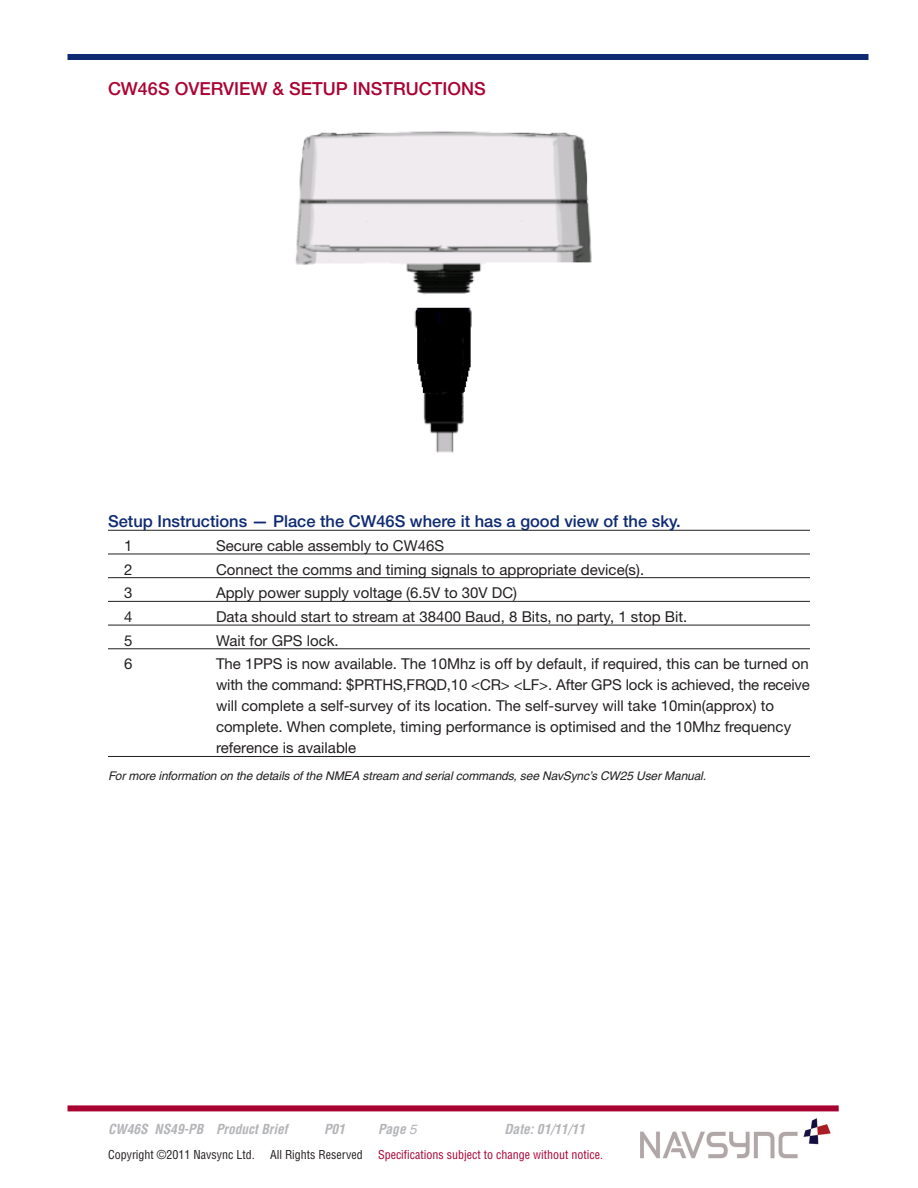
<style>
.page{position:relative;width:918px;height:1188px;background:#fff}
.page>*{position:absolute;margin:0;border:0;box-sizing:border-box;transform-origin:0 0}
.Subhead_1{font:500 18px "Helvetica Neue";color:#ab0333}
.Table_Body_Text{font:500 16.5px "Helvetica Neue";color:#0e2a72}
.Table_Body_Text-2{font:15px/21px "Helvetica Neue";color:#231f20}
.t1{font:italic 700 condensed 13.5px "Helvetica";color:#b4b5b8}
.NOTES{font:italic 12px "Helvetica";letter-spacing:-.01em;color:#231f20}
.t2{font:condensed 12px "Helvetica";color:#a90332}
.t3{font:condensed 12px "Helvetica";color:#231f20}
.s1{font-weight:400;font-stretch:normal}
</style>
<div class="page">
<img style="left:640px;top:1118px;width:191px;height:41px">
<div style="left:68px;top:1105px;width:771px;height:6px;background:#a90332"></div>
<div style="left:68px;top:54px;width:800px;height:6px;background:#0e2a72"></div>
<hr style="left:108px;top:530px;width:702px;height:1px;background:#231f20">
<hr style="left:108px;top:554px;width:702px;height:1px;background:#231f20">
<hr style="left:108px;top:577px;width:702px;height:1px;background:#231f20">
<hr style="left:108px;top:601px;width:702px;height:1px;background:#231f20">
<hr style="left:108px;top:625px;width:702px;height:1px;background:#231f20">
<hr style="left:108px;top:648px;width:702px;height:1px;background:#231f20">
<hr style="left:108px;top:756px;width:702px;height:1px;background:#231f20">
<img style="left:295px;top:131px;width:297px;height:322px">
<p class="Subhead_1" style="left:108px;top:78px;width:379px">CW46S OVERVIEW &amp; SETUP INSTRUCTIONS</p>
<p class="Table_Body_Text" style="left:108px;top:511px;width:574px">Setup Instructions — Place the CW46S where it has a good view of the sky.</p>
<p class="Table_Body_Text-2" style="left:124px;top:535px;width:10px">1</p>
<p class="Table_Body_Text-2" style="left:216px;top:535px;width:230px">Secure cable assembly to CW46S</p>
<p class="Table_Body_Text-2" style="left:124px;top:559px;width:10px">2</p>
<p class="Table_Body_Text-2" style="left:216px;top:559px;width:430px">Connect the comms and timing signals to appropriate device(s).</p>
<p class="Table_Body_Text-2" style="left:124px;top:582px;width:10px">3</p>
<p class="Table_Body_Text-2" style="left:216px;top:582px;width:303px">Apply power supply voltage (6.5V to 30V DC)</p>
<p class="Table_Body_Text-2" style="left:124px;top:606px;width:10px">4</p>
<p class="Table_Body_Text-2" style="left:216px;top:606px;width:473px">Data should start to stream at 38400 Baud, 8 Bits, no party, 1 stop Bit.</p>
<p class="Table_Body_Text-2" style="left:124px;top:630px;width:10px">5</p>
<p class="Table_Body_Text-2" style="left:216px;top:630px;width:124px">Wait for GPS lock.</p>
<p class="Table_Body_Text-2" style="left:124px;top:653px;width:10px">6</p>
<p class="Table_Body_Text-2" style="left:216px;top:653px;width:596px">The 1PPS is now available. The 10Mhz is off by default, if required, this can be turned on with the command: $PRTHS,FRQD,10 &lt;CR&gt; &lt;LF&gt;. After GPS lock is achieved, the receive will complete a self-survey of its location. The self-survey will take 10min(approx) to complete. When complete, timing performance is optimised and the 10Mhz frequency reference is available</p>
<p class="NOTES" style="left:108px;top:769px;width:600px">For more information on the details of the NMEA stream and serial commands, see NavSync’s CW25 User Manual.</p>
<p class="t1" style="left:108px;top:1121px;width:181px">CW46S NS49-PB Product Brief</p>
<p class="t1" style="left:324px;top:1121px;width:23px">P01</p>
<p class="t1" style="left:378px;top:1121px;width:40px">Page <span class="s1">5</span></p>
<p class="t1" style="left:504px;top:1121px;width:82px">Date: 01/11/11</p>
<p class="t3" style="left:108px;top:1147px;width:148px">Copyright ©2011 Navsync Ltd.</p>
<p class="t3" style="left:270px;top:1147px;width:94px">All Rights Reserved</p>
<p class="t2" style="left:378px;top:1147px;width:227px">Specifications subject to change without notice.</p>
</div>
